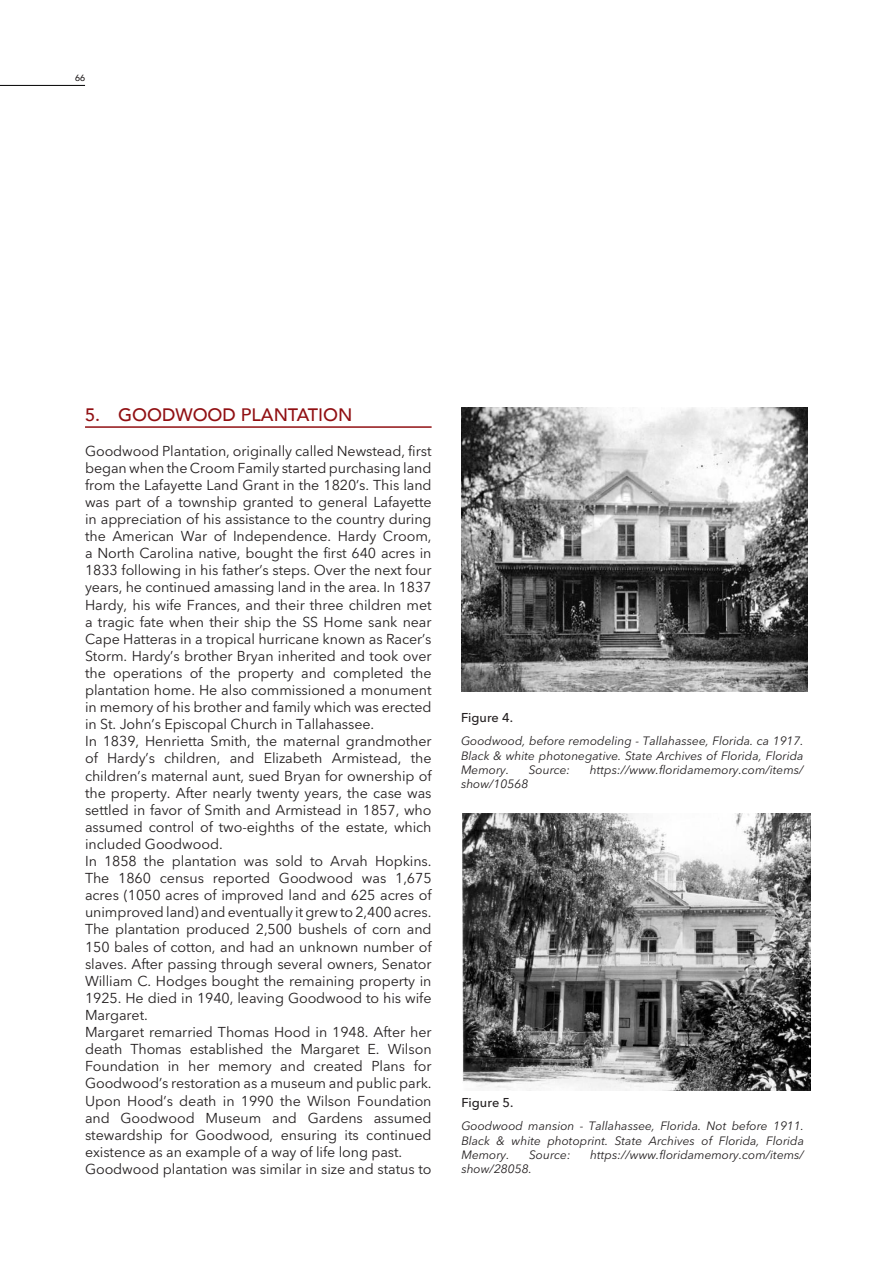
<style>
.page{position:relative;width:893px;height:1263px;background:#fff}
.page>*{position:absolute;margin:0;border:0;box-sizing:border-box;transform-origin:0 0}
.t1{font:500 18px "Avenir LT";color:#911013}
.t2{font:14.25px/17.1px "Avenir Next LT Pro";letter-spacing:-.005em;color:#231f20}
.t3{font:500 12.75px "Avenir Next LT Pro";color:#231f20}
.t4{font:italic 12px/14.4px "Avenir Next LT Pro";color:#231f20;text-align:justify}
.t5{font:500 9px "Avenir LT";color:#231f20}
</style>
<div class="page">
<hr style="left:0;top:85px;width:85px;height:1px;background:#000">
<img style="left:461px;top:408px;width:347px;height:284px">
<img style="left:463px;top:814px;width:348px;height:276px">
<hr style="left:85px;top:426px;width:347px;height:2px;background:#911013">
<p class="t5" style="left:75px;top:73px;width:12px">66</p>
<p class="t1" style="left:85px;top:405px;width:269px">5. GOODWOOD PLANTATION</p>
<p class="t2" style="left:85px;top:442px;width:348px">Goodwood Plantation, originally called Newstead, first began when the Croom Family started purchasing land from the Lafayette Land Grant in the 1820’s. This land was part of a township granted to general Lafayette in appreciation of his assistance to the country during the American War of Independence. Hardy Croom, a North Carolina native, bought the first 640 acres in 1833 following in his father’s steps. Over the next four years, he continued amassing land in the area. In 1837<br>Hardy, his wife Frances, and their three children met a tragic fate when their ship the SS Home sank near Cape Hatteras in a tropical hurricane known as Racer’s Storm. Hardy’s brother Bryan inherited and took over the operations of the property and completed the plantation home. He also commissioned a monument in memory of his brother and family which was erected in St. John’s Episcopal Church in Tallahassee.<br>In 1839, Henrietta Smith, the maternal grandmother of Hardy’s children, and Elizabeth Armistead, the children’s maternal aunt, sued Bryan for ownership of the property. After nearly twenty years, the case was settled in favor of Smith and Armistead in 1857, who assumed control of two-eighths of the estate, which included Goodwood.<br>In 1858 the plantation was sold to Arvah Hopkins.<br>The 1860 census reported Goodwood was 1,675 acres (1050 acres of improved land and 625 acres of unimproved land) and eventually it grew to 2,400 acres.<br>The plantation produced 2,500 bushels of corn and 150 bales of cotton, and had an unknown number of slaves. After passing through several owners, Senator William C. Hodges bought the remaining property in 1925. He died in 1940, leaving Goodwood to his wife Margaret.<br>Margaret remarried Thomas Hood in 1948. After her death Thomas established the Margaret E. Wilson Foundation in her memory and created Plans for Goodwood’s restoration as a museum and public park.<br>Upon Hood’s death in 1990 the Wilson Foundation and Goodwood Museum and Gardens assumed stewardship for Goodwood, ensuring its continued existence as an example of a way of life long past.<br>Goodwood plantation was similar in size and status to</p>
<p class="t3" style="left:461px;top:710px;width:54px">Figure 4.</p>
<p class="t4" style="left:461px;top:734px;width:344px">Goodwood, before remodeling - Tallahassee, Florida. ca 1917.<br>Black &amp; white photonegative. State Archives of Florida, Florida Memory.</p>
<p class="t4" style="left:529px;top:762px;width:43px">Source:</p>
<p class="t4" style="left:590px;top:762px;width:215px">https://www.floridamemory.com/items/</p>
<p class="t4" style="left:461px;top:777px;width:69px">show/10568</p>
<p class="t3" style="left:461px;top:1095px;width:54px">Figure 5.</p>
<p class="t4" style="left:461px;top:1119px;width:344px">Goodwood mansion - Tallahassee, Florida. Not before 1911.<br>Black &amp; white photoprint. State Archives of Florida, Florida Memory.</p>
<p class="t4" style="left:529px;top:1148px;width:43px">Source:</p>
<p class="t4" style="left:590px;top:1148px;width:215px">https://www.floridamemory.com/items/</p>
<p class="t4" style="left:461px;top:1162px;width:72px">show/28058.</p>
</div>
